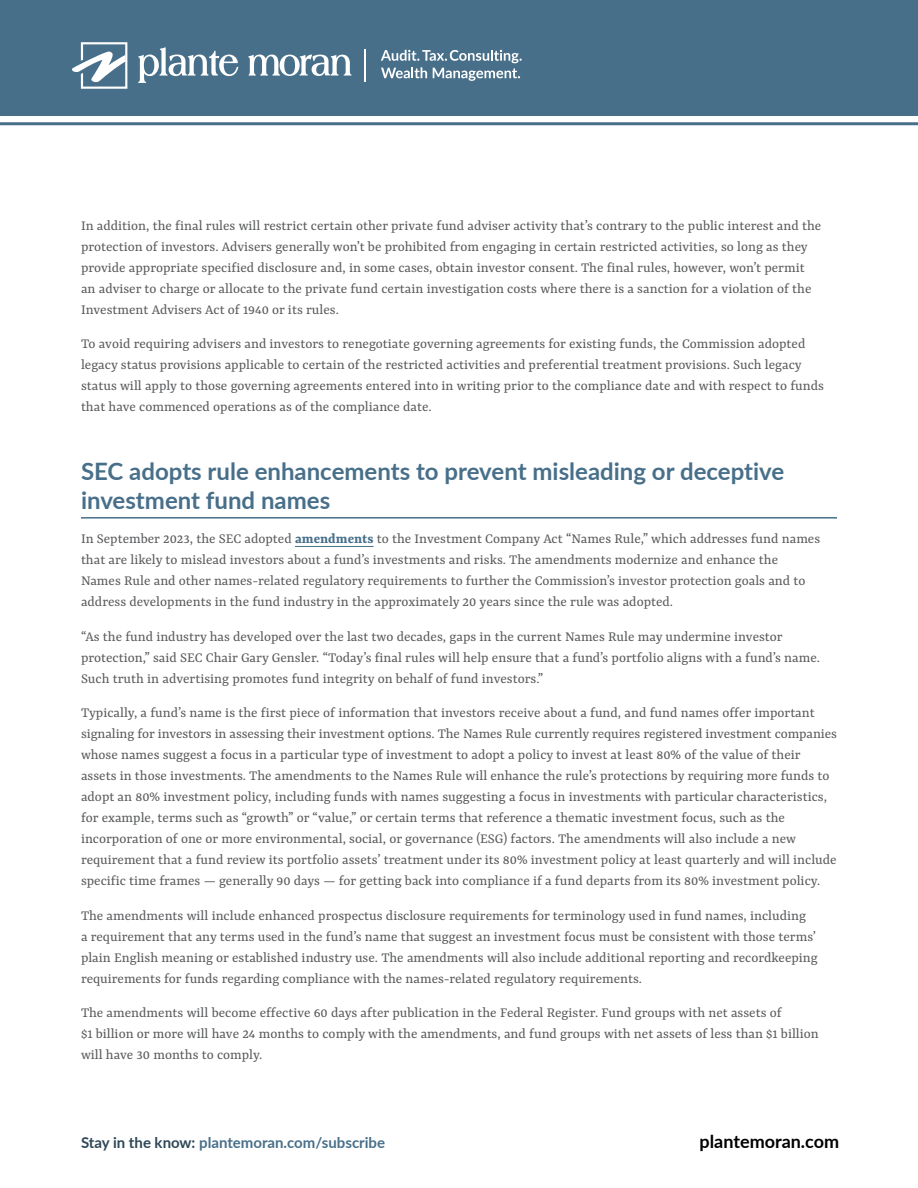
<style>
.page{position:relative;width:918px;height:1188px;background:#fff}
.page>*{position:absolute;margin:0;border:0;box-sizing:border-box;transform-origin:0 0}
.t1{font:700 24px/28.5px "Lato";color:#486f8a}
.t2{font:700 18px "Lato";color:#000}
.t3{font:15px/21px "Rasa";color:#58595b}
.t4{font:700 15px "Lato";color:#486f8a}
.s1{font-weight:700;color:#486f8a}
.s2{color:#2d4657}
</style>
<div class="page">
<div style="left:0;top:0;width:918px;height:116px;background:#486f8a"></div>
<hr style="left:0;top:122px;width:918px;height:3px;background:#486f8a">
<svg style="left:72px;top:42px;width:55px;height:47px"></svg>
<svg style="left:138px;top:47px;width:100px;height:36px"></svg>
<svg style="left:248px;top:55px;width:104px;height:21px"></svg>
<svg style="left:381px;top:50px;width:141px;height:31px"></svg>
<hr style="left:365px;top:49px;width:1px;height:33px;background:#fff">
<hr style="left:81px;top:517px;width:756px;height:2px;background:#486f8a">
<hr style="left:295px;top:546px;width:79px;height:1px;background:#486f8a">
<p class="t3" style="left:81px;top:216px;width:742px">In addition, the final rules will restrict certain other private fund adviser activity that’s contrary to the public interest and the protection of investors. Advisers generally won’t be prohibited from engaging in certain restricted activities, so long as they provide appropriate specified disclosure and, in some cases, obtain investor consent. The final rules, however, won’t permit an adviser to charge or allocate to the private fund certain investigation costs where there is a sanction for a violation of the Investment Advisers Act of 1940 or its rules.</p>
<p class="t3" style="left:81px;top:334px;width:744px">To avoid requiring advisers and investors to renegotiate governing agreements for existing funds, the Commission adopted legacy status provisions applicable to certain of the restricted activities and preferential treatment provisions. Such legacy status will apply to those governing agreements entered into in writing prior to the compliance date and with respect to funds that have commenced operations as of the compliance date.</p>
<h1 class="t1" style="left:81px;top:456px;width:705px">SEC adopts rule enhancements to prevent misleading or deceptive investment fund names</h1>
<p class="t3" style="left:81px;top:529px;width:741px">In September 2023, the SEC adopted <span class="s1">amendments</span> to the Investment Company Act “Names Rule,” which addresses fund names that are likely to mislead investors about a fund’s investments and risks. The amendments modernize and enhance the Names Rule and other names-related regulatory requirements to further the Commission’s investor protection goals and to address developments in the fund industry in the approximately 20 years since the rule was adopted.</p>
<p class="t3" style="left:81px;top:627px;width:741px">“As the fund industry has developed over the last two decades, gaps in the current Names Rule may undermine investor protection,” said SEC Chair Gary Gensler. “Today’s final rules will help ensure that a fund’s portfolio aligns with a fund’s name.<br>Such truth in advertising promotes fund integrity on behalf of fund investors.”</p>
<p class="t3" style="left:81px;top:703px;width:758px">Typically, a fund’s name is the first piece of information that investors receive about a fund, and fund names offer important signaling for investors in assessing their investment options. The Names Rule currently requires registered investment companies whose names suggest a focus in a particular type of investment to adopt a policy to invest at least 80% of the value of their assets in those investments. The amendments to the Names Rule will enhance the rule’s protections by requiring more funds to adopt an 80% investment policy, including funds with names suggesting a focus in investments with particular characteristics, for example, terms such as “growth” or “value,” or certain terms that reference a thematic investment focus, such as the incorporation of one or more environmental, social, or governance (ESG) factors. The amendments will also include a new requirement that a fund review its portfolio assets’ treatment under its 80% investment policy at least quarterly and will include specific time frames — generally 90 days — for getting back into compliance if a fund departs from its 80% investment policy.</p>
<p class="t3" style="left:81px;top:906px;width:738px">The amendments will include enhanced prospectus disclosure requirements for terminology used in fund names, including<br>a requirement that any terms used in the fund’s name that suggest an investment focus must be consistent with those terms’ plain English meaning or established industry use. The amendments will also include additional reporting and recordkeeping requirements for funds regarding compliance with the names-related regulatory requirements.</p>
<p class="t3" style="left:81px;top:1003px;width:739px">The amendments will become effective 60 days after publication in the Federal Register. Fund groups with net assets of<br>$1 billion or more will have 24 months to comply with the amendments, and fund groups with net assets of less than $1 billion will have 30 months to comply.</p>
<p class="t4" style="left:81px;top:1131px;width:306px"><span class="s2">Stay in the know:</span> plantemoran.com/subscribe</p>
<p class="t2" style="left:700px;top:1128px;width:141px">plantemoran.com</p>
</div>
